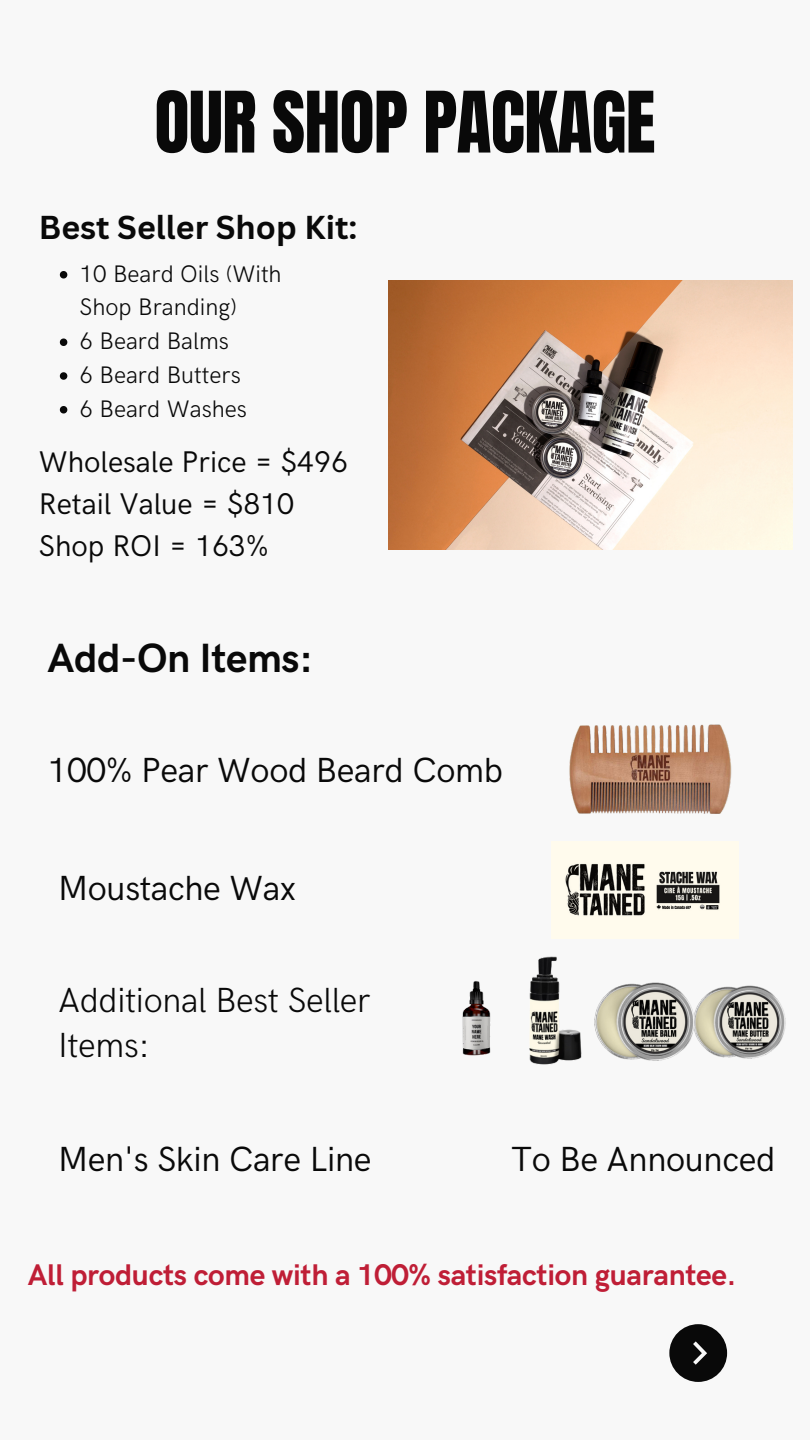
<style>
.page{position:relative;width:810px;height:1440px;background:#f8f8f8}
.page>*{position:absolute;margin:0;border:0;box-sizing:border-box;transform-origin:0 0}
.t1{font:72px "Anton";letter-spacing:-.01em;color:#090909}
.t2{font:700 41px "HK Grotesk";letter-spacing:-.01em;color:#090909}
.t3{font:35px "HK Grotesk";letter-spacing:-.01em;color:#090909}
.t4{font:300 35px/45px "HK Grotesk";letter-spacing:-.01em;color:#090909}
.t5{font:700 32.2px "Canva Sans";color:#090909}
.t6{font:30px/42px "HK Grotesk";color:#090909}
.t7{font:700 30px "HK Grotesk";letter-spacing:-.01em;color:#bf1e36}
.t8{font:300 24px/33.8px "HK Grotesk";color:#090909}
</style>
<div class="page">
<svg style="left:669px;top:1324px;width:59px;height:58px"></svg>
<img style="left:389px;top:281px;width:403px;height:269px">
<img style="left:569px;top:724px;width:163px;height:90px">
<img style="left:551px;top:841px;width:188px;height:97px">
<img style="left:707px;top:985px;width:79px;height:74px">
<img style="left:621px;top:982px;width:86px;height:79px">
<img style="left:529px;top:869px;width:92px;height:196px">
<img style="left:462px;top:981px;width:29px;height:75px">
<svg style="left:60px;top:271px;width:7px;height:8px"></svg>
<svg style="left:60px;top:339px;width:7px;height:7px"></svg>
<svg style="left:60px;top:372px;width:7px;height:8px"></svg>
<svg style="left:60px;top:406px;width:7px;height:8px"></svg>
<h1 class="t1" style="left:155px;top:71px;width:502px">OUR SHOP PACKAGE</h1>
<h3 class="t5" style="left:39px;top:204px;width:320px">Best Seller Shop Kit:</h3>
<p class="t8" style="left:80px;top:257px;width:204px">10 Beard Oils (With<br>Shop Branding)<br>6 Beard Balms<br>6 Beard Butters<br>6 Beard Washes</p>
<p class="t6" style="left:39px;top:442px;width:311px">Wholesale Price = $496<br>Retail Value = $810<br>Shop ROI = 163%</p>
<h2 class="t2" style="left:48px;top:635px;width:267px">Add-On Items:</h2>
<h3 class="t3" style="left:48px;top:750px;width:457px">100% Pear Wood Beard Comb</h3>
<h3 class="t3" style="left:58px;top:869px;width:239px">Moustache Wax</h3>
<h3 class="t4" style="left:58px;top:979px;width:314px">Additional Best Seller<br>Items:</h3>
<h3 class="t3" style="left:58px;top:1139px;width:315px">Men's Skin Care Line</h3>
<h3 class="t3" style="left:511px;top:1139px;width:266px">To Be Announced</h3>
<p class="t7" style="left:28px;top:1258px;width:710px">All products come with a 100% satisfaction guarantee.</p>
</div>
